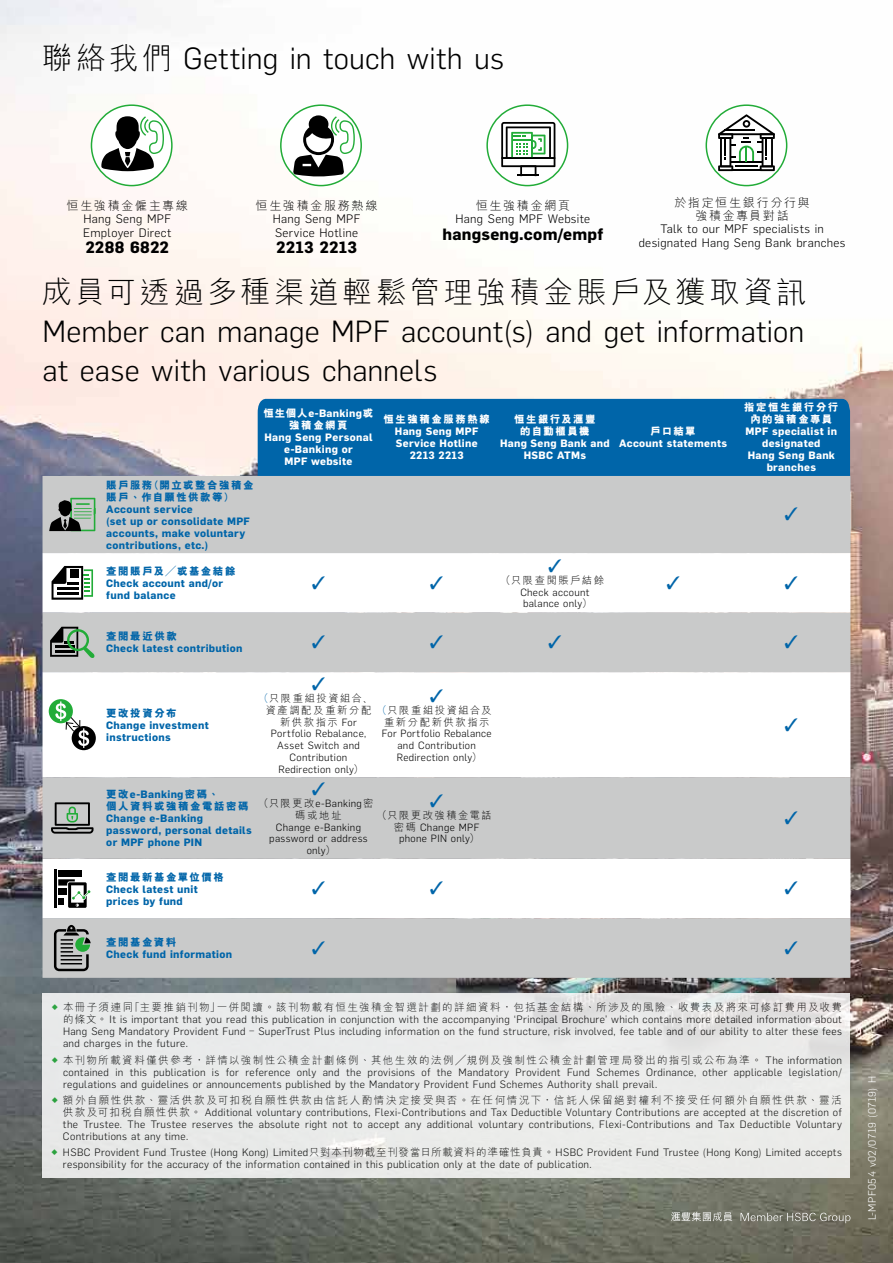
<style>
.page{position:relative;width:893px;height:1263px;background:#fff}
.page>*{position:absolute;margin:0;border:0;box-sizing:border-box;transform-origin:0 0}
.t1{font:300 30px/39px "Flama";letter-spacing:.005em;color:#000}
.t2{font:300 30px "M Hei HK";letter-spacing:.12em;color:#000}
.t3{font:700 16.05px "Flama";letter-spacing:.015em;color:#000}
.t4{font:300 12px/13.4px "Flama";letter-spacing:.025em;color:#000}
.t5{font:300 12px/13.4px "M Hei HK";letter-spacing:.14em;color:#000;text-align:center}
.t6{font:300 10.5px/12px "Flama";letter-spacing:.03em;color:#000;text-align:justify}
.t7{font:700 10.5px/12px "Flama";letter-spacing:.03em;color:#0065a9}
.t8{font:700 10.5px/12px "Flama";letter-spacing:.03em;color:#fff;text-align:center}
.t9{font:300 10.5px "M Hei HK";letter-spacing:.135em;color:#000}
.t10{font:800 10.5px/12px "M Hei HK";letter-spacing:.14em;color:#0065a9}
.t11{font:300 10.5px "M Hei HK";letter-spacing:.155em;color:#000}
.t12{font:800 10.5px/12px "M Hei HK";letter-spacing:.135em;color:#fff;text-align:center}
.t13{font:300 10.5px "Flama";letter-spacing:.04em;color:#fff}
.t14{font:300 10.35px/11.9px "Flama";letter-spacing:.03em;color:#000;text-align:center}
.t15{font:300 10.35px/11.9px "M Hei HK";letter-spacing:.15em;color:#000;text-align:center}
.s1{font-family:"M Hei HK"}
.s2{font-family:"M Hei HK";font-weight:800}
.s3{color:#0065a9}
.s4{font-family:"Flama"}
</style>
<div class="page">
<img style="left:0;top:0;width:893px;height:1263px">
<div style="left:258px;top:399px;width:592px;height:77px;background:#0065a9"></div>
<div style="left:43px;top:476px;width:807px;height:502px;background:#c9caca"></div>
<svg style="left:43px;top:553px;width:807px;height:365px"></svg>
<svg style="left:49px;top:498px;width:46px;height:33px;background:#76887a"></svg>
<svg style="left:52px;top:566px;width:41px;height:34px"></svg>
<hr style="left:57px;top:592px;width:22px;height:3px;background:#000">
<svg style="left:50px;top:627px;width:45px;height:31px"></svg>
<svg style="left:49px;top:699px;width:47px;height:51px"></svg>
<svg style="left:51px;top:802px;width:43px;height:32px"></svg>
<hr style="left:54px;top:869px;width:3px;height:39px;background:#000">
<div style="left:58px;top:870px;width:23px;height:6px;background:#000"></div>
<svg style="left:58px;top:879px;width:32px;height:29px"></svg>
<svg style="left:54px;top:925px;width:37px;height:46px;background:#7d887f"></svg>
<svg style="left:91px;top:105px;width:81px;height:81px"></svg>
<div style="left:91px;top:104px;width:82px;height:82px;border:2px solid #22ac38;border-radius:50%"></div>
<svg style="left:101px;top:115px;width:64px;height:56px"></svg>
<div style="left:487px;top:105px;width:81px;height:81px;background:#fff;border-radius:50%"></div>
<div style="left:486px;top:104px;width:82px;height:82px;border:2px solid #22ac38;border-radius:50%"></div>
<svg style="left:501px;top:122px;width:54px;height:54px"></svg>
<svg style="left:706px;top:105px;width:81px;height:81px"></svg>
<div style="left:705px;top:104px;width:82px;height:82px;border:2px solid #22ac38;border-radius:50%"></div>
<svg style="left:718px;top:114px;width:57px;height:57px"></svg>
<div style="left:281px;top:105px;width:80px;height:81px;background:#fff;border-radius:50%"></div>
<div style="left:280px;top:104px;width:82px;height:82px;border:2px solid #22ac38;border-radius:50%"></div>
<svg style="left:293px;top:115px;width:63px;height:62px"></svg>
<div style="left:43px;top:993px;width:807px;height:185px;background:#eaebea"></div>
<svg style="left:671px;top:1212px;width:61px;height:9px"></svg>
<svg style="left:741px;top:1213px;width:109px;height:10px"></svg>
<svg style="left:785px;top:508px;width:12px;height:13px"></svg>
<svg style="left:312px;top:576px;width:13px;height:13px"></svg>
<svg style="left:430px;top:576px;width:13px;height:13px"></svg>
<svg style="left:549px;top:559px;width:12px;height:13px"></svg>
<svg style="left:667px;top:576px;width:12px;height:13px"></svg>
<svg style="left:785px;top:576px;width:12px;height:13px"></svg>
<svg style="left:312px;top:636px;width:13px;height:12px"></svg>
<svg style="left:430px;top:636px;width:13px;height:12px"></svg>
<svg style="left:549px;top:636px;width:12px;height:12px"></svg>
<svg style="left:785px;top:636px;width:12px;height:12px"></svg>
<svg style="left:312px;top:677px;width:13px;height:13px"></svg>
<svg style="left:430px;top:689px;width:13px;height:13px"></svg>
<svg style="left:785px;top:718px;width:12px;height:13px"></svg>
<svg style="left:312px;top:783px;width:13px;height:12px"></svg>
<svg style="left:430px;top:794px;width:13px;height:13px"></svg>
<svg style="left:785px;top:811px;width:12px;height:13px"></svg>
<svg style="left:312px;top:882px;width:13px;height:13px"></svg>
<svg style="left:430px;top:882px;width:13px;height:13px"></svg>
<svg style="left:785px;top:882px;width:12px;height:13px"></svg>
<svg style="left:312px;top:941px;width:13px;height:13px"></svg>
<svg style="left:785px;top:941px;width:12px;height:13px"></svg>
<h1 class="t1" style="left:43px;top:38px;width:463px"><span class="s1">聯絡我們</span> Getting in touch with us</h1>
<p class="t5" style="left:67px;top:199px;width:123px">恒生強積金僱主專線</p>
<p class="t4" style="left:83px;top:212px;width:90px">Hang Seng MPF<br>Employer Direct</p>
<h2 class="t3" style="left:85px;top:235px;width:85px">2288 6822</h2>
<p class="t5" style="left:256px;top:199px;width:123px">恒生強積金服務熱線</p>
<p class="t4" style="left:273px;top:212px;width:89px">Hang Seng MPF<br>Service Hotline</p>
<h2 class="t3" style="left:276px;top:235px;width:82px">2213 2213</h2>
<p class="t5" style="left:476px;top:199px;width:96px">恒生強積金網頁</p>
<p class="t4" style="left:456px;top:212px;width:136px">Hang Seng MPF Website</p>
<h2 class="t3" style="left:443px;top:222px;width:162px">hangseng.com/empf</h2>
<p class="t5" style="left:674px;top:195px;width:136px">於指定恒生銀行分行與強積金專員對話</p>
<p class="t4" style="left:639px;top:222px;width:208px;text-align:center">Talk to our MPF specialists in designated Hang Seng Bank branches</p>
<h1 class="t2" style="left:43px;top:271px;width:765px">成員可透過多種渠道輕鬆管理強積金賬戶及獲取資訊</h1>
<h1 class="t1" style="left:43px;top:310px;width:763px">Member can manage MPF account(s) and get information at ease with various channels</h1>
<p class="t8" style="left:264px;top:407px;width:111px"><span class="s2">恒生個人</span>e-Banking<span class="s2">或</span></p>
<p class="t12" style="left:289px;top:420px;width:60px">強積金網頁</p>
<p class="t8" style="left:265px;top:431px;width:109px">Hang Seng Personal e-Banking or<br>MPF website</p>
<p class="t12" style="left:744px;top:402px;width:96px">指定恒生銀行分行內的強積金專員</p>
<p class="t8" style="left:746px;top:425px;width:93px">MPF specialist in designated<br>Hang Seng Bank branches</p>
<p class="t12" style="left:383px;top:414px;width:108px">恒生強積金服務熱線</p>
<p class="t8" style="left:395px;top:425px;width:85px">Hang Seng MPF<br>Service Hotline<br>2213 2213</p>
<p class="t12" style="left:514px;top:414px;width:83px">恒生銀行及滙豐的自動櫃員機</p>
<p class="t8" style="left:500px;top:437px;width:111px">Hang Seng Bank and<br>HSBC ATMs</p>
<p class="t12" style="left:650px;top:426px;width:47px">戶口結單</p>
<p class="t8" style="left:619px;top:437px;width:110px">Account statements</p>
<p class="t10" style="left:106px;top:479px;width:149px">賬戶服務（開立或整合強積金賬戶、作自願性供款等）</p>
<p class="t7" style="left:106px;top:502px;width:145px">Account service<br>(set up or consolidate MPF accounts, make voluntary contributions, etc.)</p>
<p class="t10" style="left:106px;top:565px;width:131px">查閱賬戶及╱或基金結餘</p>
<p class="t7" style="left:106px;top:576px;width:118px">Check account and/or fund balance</p>
<p class="t15" style="left:500px;top:574px;width:105px">（只限查閱賬戶結餘</p>
<p class="t14" style="left:520px;top:585px;width:73px;text-align:left">Check account balance only<span class="s1">）</span></p>
<p class="t10" style="left:106px;top:631px;width:72px">查閱最近供款</p>
<p class="t7" style="left:106px;top:642px;width:138px">Check latest contribution</p>
<p class="t10" style="left:106px;top:707px;width:72px">更改投資分布</p>
<p class="t7" style="left:106px;top:718px;width:104px">Change investment instructions</p>
<p class="t7" style="left:106px;top:787px;width:114px"><span class="s2">更改</span>e-Banking<span class="s2">密碼、</span></p>
<p class="t10" style="left:106px;top:800px;width:144px">個人資料或強積金電話密碼</p>
<p class="t7" style="left:106px;top:811px;width:147px">Change e-Banking password, personal details or MPF phone PIN</p>
<p class="t10" style="left:106px;top:871px;width:119px">查閱最新基金單位價格</p>
<p class="t7" style="left:106px;top:882px;width:93px">Check latest unit prices by fund</p>
<p class="t10" style="left:106px;top:936px;width:72px">查閱基金資料</p>
<p class="t7" style="left:106px;top:947px;width:127px">Check fund information</p>
<p class="t15" style="left:258px;top:692px;width:116px"><span class="s3">（</span>只限重組投資組合﹑資產調配及重新分配新供款指示 <span class="s4">For</span></p>
<p class="t14" style="left:271px;top:727px;width:97px">Portfolio Rebalance,<br>Asset Switch and<br>Contribution<br>Redirection only<span class="s1">）</span></p>
<p class="t14" style="left:258px;top:797px;width:116px"><span class="s1">（只限更改</span>e-Banking<span class="s1">密</span></p>
<p class="t15" style="left:295px;top:809px;width:48px">碼或地址</p>
<p class="t14" style="left:269px;top:820px;width:100px">Change e-Banking password or address only<span class="s1">）</span></p>
<p class="t15" style="left:377px;top:704px;width:116px"><span class="s3">（</span>只限重組投資組合及重新分配新供款指示</p>
<p class="t14" style="left:382px;top:727px;width:111px">For Portfolio Rebalance and Contribution<br>Redirection only<span class="s1">）</span></p>
<p class="t15" style="left:377px;top:809px;width:116px">（只限更改強積金電話</p>
<p class="t14" style="left:394px;top:820px;width:87px"><span class="s1">密碼</span> Change MPF phone PIN only<span class="s1">）</span></p>
<p class="t9" style="left:63px;top:1000px;width:780px">本冊子須連同「主要推銷刊物」一併閱讀。該刊物載有恒生強積金智選計劃的詳細資料，包括基金結構、所涉及的風險、收費表及將來可修訂費用及收費</p>
<p class="t6" style="left:63px;top:1013px;width:780px"><span class="s1">的條文。</span> It is important that you read this publication in conjunction with the accompanying ‘Principal Brochure’ which contains more detailed information about Hang Seng Mandatory Provident Fund – SuperTrust Plus including information on the fund structure, risk involved, fee table and of our ability to alter these fees and charges in the future.</p>
<p class="t9" style="left:63px;top:1052px;width:780px">本刊物所載資料僅供參考，詳情以強制性公積金計劃條例、其他生效的法例╱規例及強制性公積金計劃管理局發出的指引或公布為準。 <span class="s4">The information</span></p>
<p class="t6" style="left:63px;top:1065px;width:780px">contained in this publication is for reference only and the provisions of the Mandatory Provident Fund Schemes Ordinance, other applicable legislation/ regulations and guidelines or announcements published by the Mandatory Provident Fund Schemes Authority shall prevail.</p>
<p class="t11" style="left:63px;top:1092px;width:780px">額外自願性供款、靈活供款及可扣稅自願性供款由信託人酌情決定接受與否。在任何情況下，信託人保留絕對權利不接受任何額外自願性供款、靈活</p>
<p class="t6" style="left:63px;top:1105px;width:780px"><span class="s1">供款及可扣稅自願性供款。</span> Additional voluntary contributions, Flexi-Contributions and Tax Deductible Voluntary Contributions are accepted at the discretion of the Trustee. The Trustee reserves the absolute right not to accept any additional voluntary contributions, Flexi-Contributions and Tax Deductible Voluntary Contributions at any time.</p>
<p class="t6" style="left:63px;top:1146px;width:780px">HSBC Provident Fund Trustee (Hong Kong) Limited<span class="s1">只對本刊物截至刊發當日所載資料的準確性負責。</span> HSBC Provident Fund Trustee (Hong Kong) Limited accepts responsibility for the accuracy of the information contained in this publication only at the date of publication.</p>
<p class="t13" style="left:865px;top:1220px;width:146px;rotate:-90deg">L-MPF054 v02/0719 (0719) H</p>
</div>
